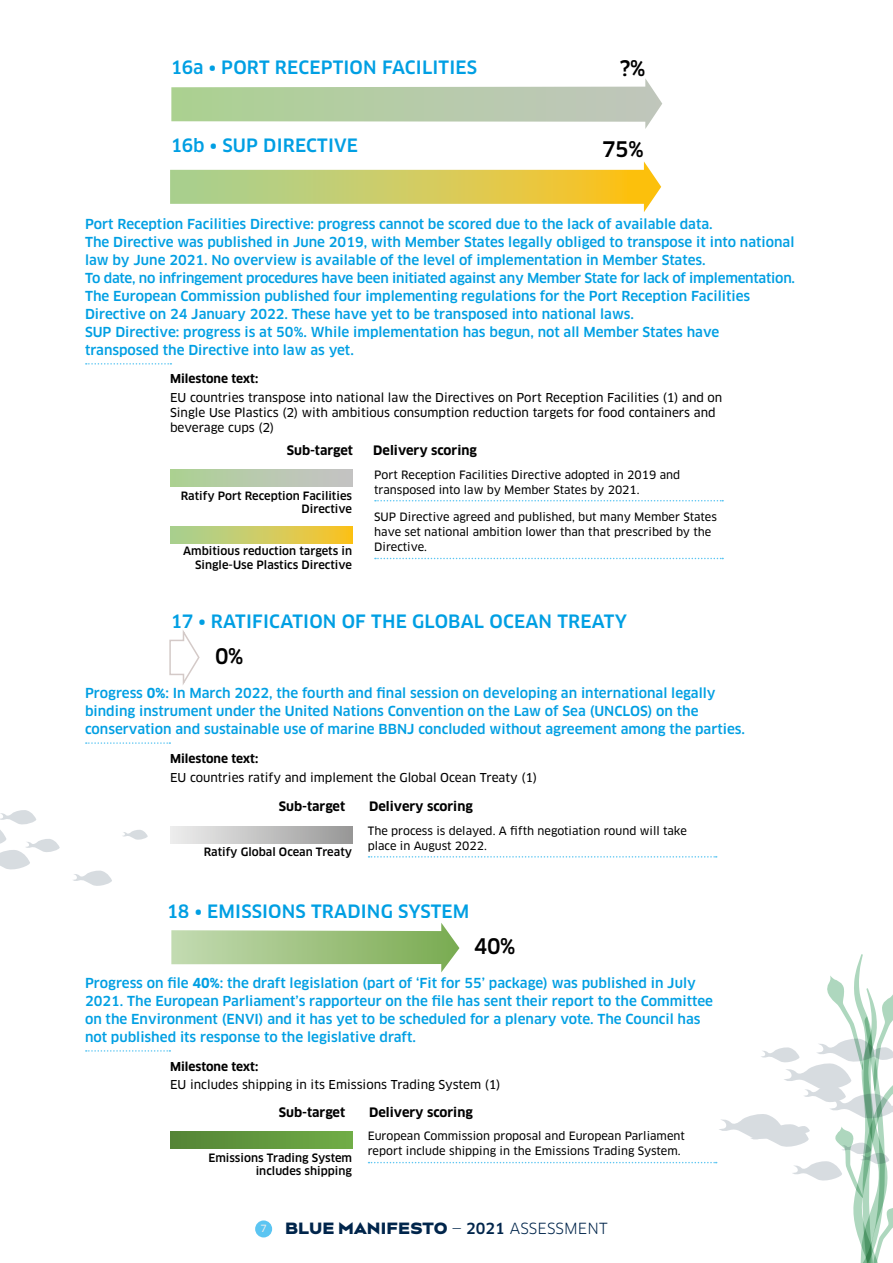
<style>
.page{position:relative;width:893px;height:1263px;background:#fff}
.page>*{position:absolute;margin:0;border:0;box-sizing:border-box;transform-origin:0 0}
.t1{font:500 21px "Clan OT";color:#000}
.t2{font:500 18px "Clan OT";letter-spacing:.01em;color:#009fe3}
.t3{font:900 15px "Bw Aleta No 10 DEMO";letter-spacing:.01em;color:#00254b}
.t4{font:500 13.5px/18px "Clan OT";color:#009fe3}
.t5{font:700 12.75px "Clan OT";color:#000}
.t6{font:12px/15px "Clan OT News";color:#000}
.t7{font:700 12px "Clan OT";color:#000}
.t8{font:11.25px/15px "Clan OT News";color:#000}
.t9{font:500 11.25px/13.5px "Clan OT";color:#000;text-align:right}
.s1{font-weight:700}
.s2{font-family:"Clan OT News";font-weight:400;font-size:9.75px;color:#ededed}
.s3{font-family:"Clan OT";font-weight:400}
.s4{font-family:"Clan OT";font-weight:500}
</style>
<div class="page">
<svg style="left:122px;top:830px;width:26px;height:10px"></svg>
<svg style="left:73px;top:870px;width:39px;height:16px"></svg>
<svg style="left:0;top:810px;width:60px;height:60px"></svg>
<svg style="left:86px;top:742px;width:84px;height:2px"></svg>
<svg style="left:368px;top:856px;width:349px;height:1px"></svg>
<div style="left:170px;top:826px;width:182px;height:17px;background:linear-gradient(to right,#eee,#999998)"></div>
<svg style="left:86px;top:363px;width:85px;height:2px"></svg>
<svg style="left:171px;top:78px;width:491px;height:51px"></svg>
<svg style="left:375px;top:500px;width:348px;height:1px"></svg>
<svg style="left:375px;top:558px;width:348px;height:1px"></svg>
<svg style="left:170px;top:526px;width:182px;height:17px;background:#cfca60"></svg>
<div style="left:170px;top:470px;width:182px;height:17px;background:linear-gradient(to right,#acd193,#c5c2c6)"></div>
<svg style="left:170px;top:161px;width:491px;height:51px"></svg>
<svg style="left:86px;top:923px;width:807px;height:340px"></svg>
<svg style="left:169px;top:630px;width:31px;height:55px"></svg>
<h2 class="t2" style="left:170px;top:57px;width:309px">16a • PORT RECEPTION FACILITIES</h2>
<h1 class="t1" style="left:620px;top:56px;width:27px">?%</h1>
<h2 class="t2" style="left:170px;top:135px;width:190px">16b • SUP DIRECTIVE</h2>
<h1 class="t1" style="left:602px;top:137px;width:43px">75%</h1>
<p class="t4" style="left:85px;top:215px;width:712px">Port Reception Facilities Directive: progress cannot be scored due to the lack of available data.<br>The Directive was published in June 2019, with Member States legally obliged to transpose it into national law by June 2021. No overview is available of the level of implementation in Member States.<br>To date, no infringement procedures have been initiated against any Member State for lack of implementation.<br>The European Commission published four implementing regulations for the Port Reception Facilities Directive on 24 January 2022. These have yet to be transposed into national laws.<br>SUP Directive: progress is at 50%. While implementation has begun, not all Member States have transposed the Directive into law as yet.</p>
<p class="t7" style="left:170px;top:371px;width:90px">Milestone text:</p>
<p class="t6" style="left:170px;top:390px;width:554px">EU countries transpose into national law the Directives on Port Reception Facilities (1) and on<br>Single Use Plastics (2) with ambitious consumption reduction targets for food containers and beverage cups (2)</p>
<p class="t5" style="left:287px;top:443px;width:68px">Sub-target</p>
<p class="t5" style="left:373px;top:443px;width:105px">Delivery scoring</p>
<p class="t8" style="left:374px;top:467px;width:308px">Port Reception Facilities Directive adopted in 2019 and transposed into law by Member States by 2021.</p>
<p class="t8" style="left:374px;top:510px;width:344px">SUP Directive agreed and published, but many Member States have set national ambition lower than that prescribed by the<br>Directive.</p>
<p class="t9" style="left:181px;top:489px;width:173px">Ratify Port Reception Facilities<br>Directive</p>
<p class="t9" style="left:183px;top:545px;width:170px">Ambitious reduction targets in<br>Single-Use Plastics Directive</p>
<h2 class="t2" style="left:170px;top:611px;width:458px">17 • RATIFICATION OF THE GLOBAL OCEAN TREATY</h2>
<h1 class="t1" style="left:215px;top:644px;width:30px">0%</h1>
<p class="t4" style="left:85px;top:684px;width:662px">Progress <span class="s1">0%</span>: In March 2022, the fourth and final session on developing an international legally binding instrument under the United Nations Convention on the Law of Sea (UNCLOS) on the conservation and sustainable use of marine BBNJ concluded without agreement among the parties.</p>
<p class="t7" style="left:170px;top:752px;width:90px">Milestone text:</p>
<p class="t6" style="left:170px;top:770px;width:369px">EU countries ratify and implement the Global Ocean Treaty (1)</p>
<p class="t5" style="left:279px;top:799px;width:68px">Sub-target</p>
<p class="t5" style="left:369px;top:799px;width:105px">Delivery scoring</p>
<p class="t8" style="left:368px;top:823px;width:321px">The process is delayed. A fifth negotiation round will take place in August 2022.</p>
<p class="t9" style="left:204px;top:845px;width:150px">Ratify Global Ocean Treaty</p>
<h2 class="t2" style="left:166px;top:900px;width:305px">18 • EMISSIONS TRADING SYSTEM</h2>
<h1 class="t1" style="left:474px;top:933px;width:43px">40%</h1>
<p class="t4" style="left:85px;top:974px;width:630px">Progress on file <span class="s1">40%</span>: the draft legislation (part of ‘Fit for 55’ package) was published in July 2021. The European Parliament’s rapporteur on the file has sent their report to the Committee on the Environment (ENVI) and it has yet to be scheduled for a plenary vote. The Council has not published its response to the legislative draft.</p>
<p class="t7" style="left:170px;top:1059px;width:90px">Milestone text:</p>
<p class="t6" style="left:170px;top:1077px;width:332px">EU includes shipping in its Emissions Trading System (1)</p>
<p class="t5" style="left:279px;top:1105px;width:68px">Sub-target</p>
<p class="t5" style="left:369px;top:1105px;width:105px">Delivery scoring</p>
<p class="t8" style="left:368px;top:1129px;width:319px">European Commission proposal and European Parliament report include shipping in the Emissions Trading System.</p>
<p class="t9" style="left:208px;top:1151px;width:145px">Emissions Trading System includes shipping</p>
<p class="t3" style="left:260px;top:1219px;width:349px"><span class="s2">7</span> BLUE MANIFESTO <span class="s3">—</span> <span class="s4">2021</span> <span class="s3">ASSESSMENT</span></p>
</div>
